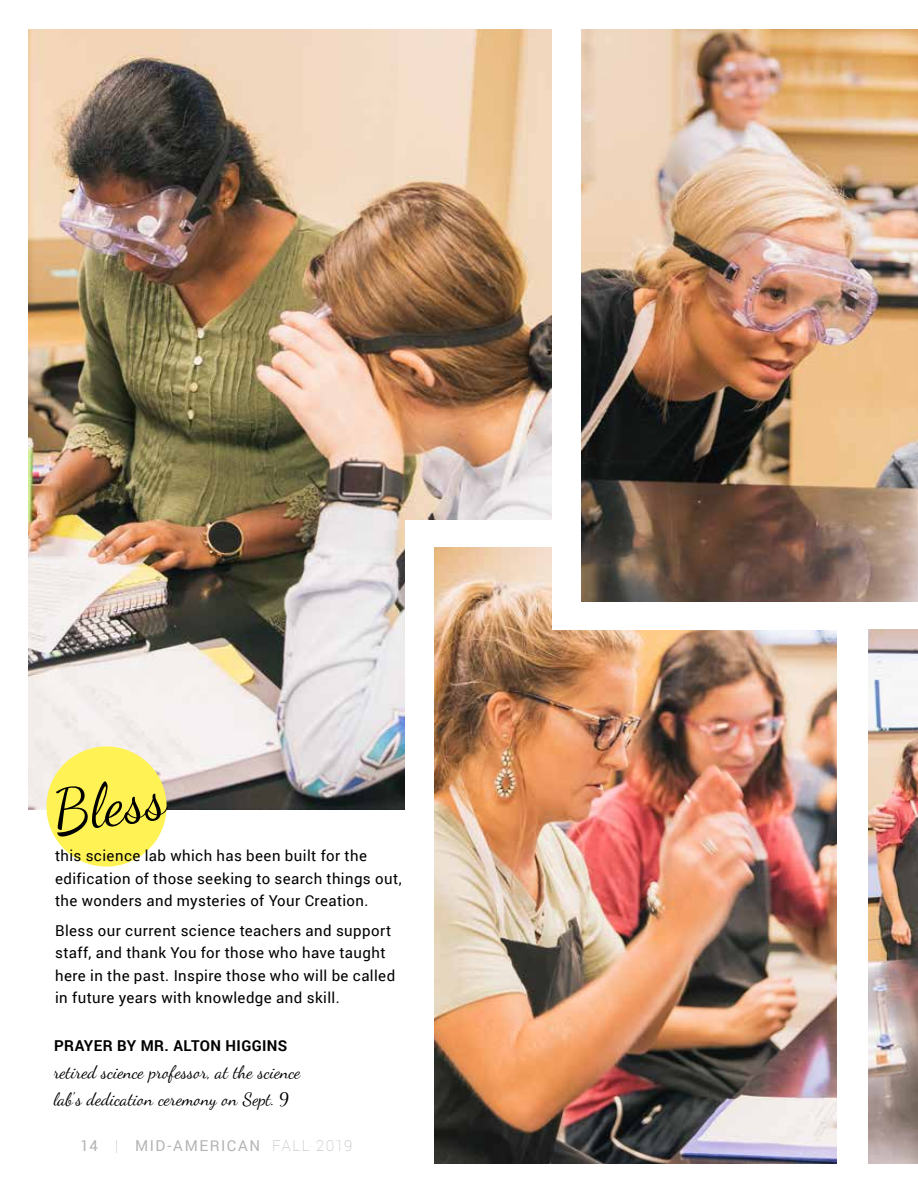
<style>
.page{position:relative;width:918px;height:1188px;background:#fff}
.page>*{position:absolute;margin:0;border:0;box-sizing:border-box;transform-origin:0 0}
.t1{font:60px "Dancing Script OT";color:#000}
.t2{font:18px/27px "Dancing Script OT";color:#000}
.t3{font:15px/22.5px "Roboto";letter-spacing:.025em;color:#000}
.t4{font:15px "Roboto";letter-spacing:.1em;color:#b3b4b4}
.t5{font:700 15px "Roboto";letter-spacing:.025em;color:#000}
.s1{font-weight:100}
</style>
<div class="page">
<img style="left:28px;top:29px;width:524px;height:781px">
<div style="left:405px;top:520px;width:513px;height:616px;background:#fff"></div>
<img style="left:434px;top:547px;width:403px;height:616px">
<div style="left:553px;top:29px;width:365px;height:601px;background:#fff"></div>
<img style="left:868px;top:630px;width:50px;height:533px">
<img style="left:581px;top:29px;width:337px;height:573px">
<div style="left:46px;top:746px;width:121px;height:121px;background:#fff254;border-radius:50%"></div>
<h1 class="t1" style="left:47px;top:778px;width:115px;rotate:-9deg">Bless</h1>
<p class="t3" style="left:55px;top:844px;width:348px">this science lab which has been built for the edification of those seeking to search things out, the wonders and mysteries of Your Creation.</p>
<p class="t3" style="left:55px;top:918px;width:342px">Bless our current science teachers and support staff, and thank You for those who have taught here in the past. Inspire those who will be called in future years with knowledge and skill.</p>
<p class="t5" style="left:54px;top:1035px;width:235px">PRAYER BY MR. ALTON HIGGINS</p>
<p class="t2" style="left:54px;top:1059px;width:248px">retired science professor, at the science lab's dedication ceremony on Sept. 9</p>
<p class="t4" style="left:80px;top:1135px;width:273px">14 <span class="s1">|</span> MID-AMERICAN <span class="s1">FALL 2019</span></p>
</div>
